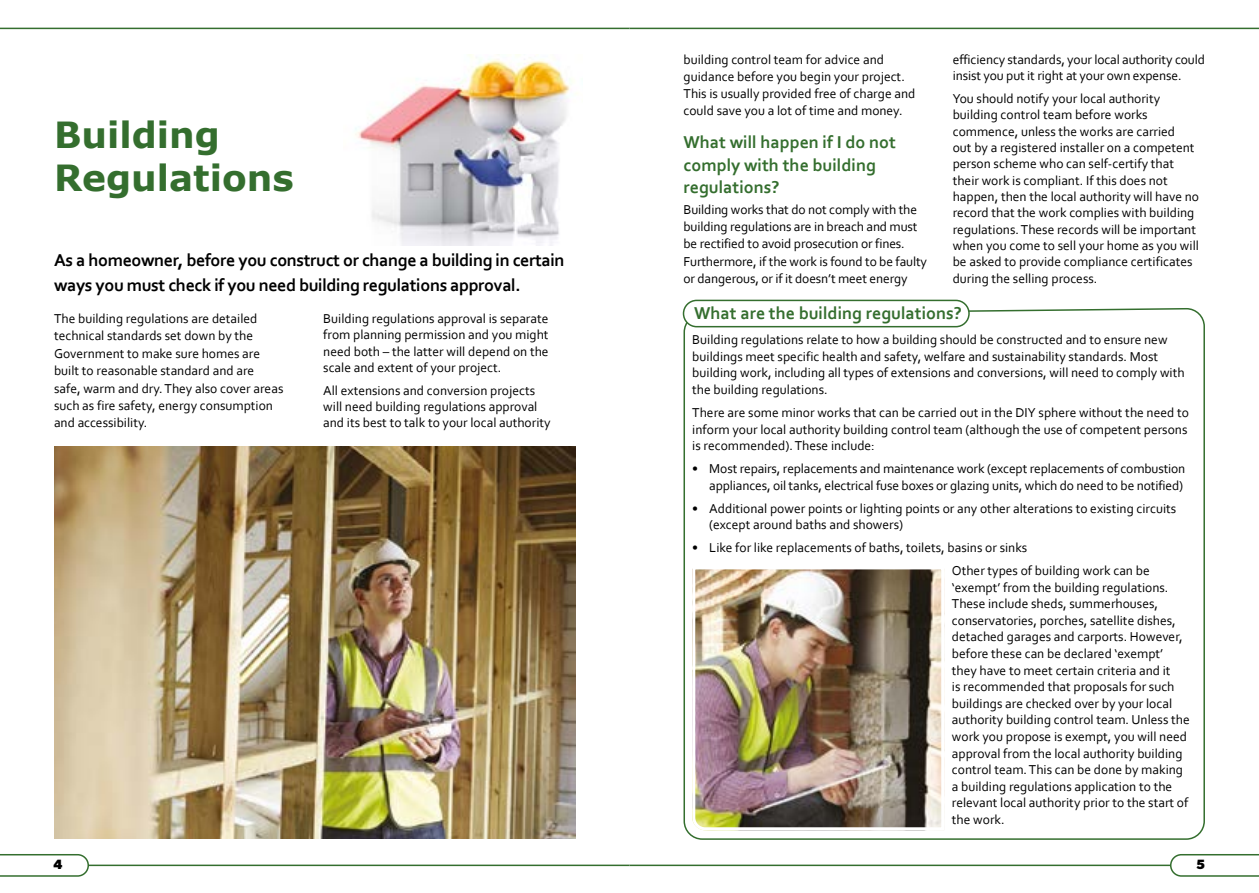
<style>
.page{position:relative;width:1259px;height:893px;background:#fff}
.page>*{position:absolute;margin:0;border:0;box-sizing:border-box;transform-origin:0 0}
.Section_Heads{font:700 36px/43.2px "Verdana";color:#346e2e}
.Sub_Heads{font:700 18px/24.9px "Corbel";letter-spacing:-.02em;color:#000}
.Sub_Heads-2{font:700 18px/22.5px "Corbel";color:#346e2e}
.Body{font:13.5px/16.6px "Corbel";color:#000}
.Bullet{font:13.5px/16.6px "Corbel";color:#000;text-align:right}
.Body_20{font:13.5px/17.1px "Corbel";letter-spacing:-.01em;color:#000}
.t1{font:700 13.5px "Gibson";color:#000}
</style>
<div class="page">
<hr style="left:0;top:28px;width:629px;height:1px;background:#346e2e">
<hr style="left:629px;top:28px;width:630px;height:1px;background:#346e2e">
<hr style="left:0;top:865px;width:629px;height:1px;background:#346e2e">
<hr style="left:629px;top:865px;width:630px;height:1px;background:#346e2e">
<svg style="left:0;top:854px;width:90px;height:23px"></svg>
<svg style="left:1169px;top:854px;width:90px;height:23px"></svg>
<img style="left:355px;top:54px;width:223px;height:191px">
<img style="left:54px;top:446px;width:521px;height:393px">
<svg style="left:683px;top:309px;width:522px;height:531px"></svg>
<div style="left:683px;top:300px;width:286px;height:27px;background:#fff;border-radius:13px"></div>
<div style="left:683px;top:300px;width:286px;height:27px;border:2px solid #346e2e;border-radius:13px"></div>
<img style="left:691px;top:565px;width:254px;height:267px">
<h2 class="Section_Heads" style="left:54px;top:114px;width:241px">Building<br>Regulations</h2>
<h3 class="Sub_Heads" style="left:54px;top:247px;width:512px">As a homeowner, before you construct or change a building in certain ways you must check if you need building regulations approval.</h3>
<p class="Body" style="left:54px;top:309px;width:231px;line-height:17.4px">The building regulations are detailed technical standards set down by the Government to make sure homes are built to reasonable standard and are safe, warm and dry. They also cover areas such as fire safety, energy consumption and accessibility.</p>
<p class="Body" style="left:323px;top:310px;width:227px;text-align:justify">Building regulations approval is separate from planning permission and you might need both – the latter will depend on the scale and extent of your project.</p>
<p class="Body" style="left:323px;top:382px;width:229px">All extensions and conversion projects will need building regulations approval and its best to talk to your local authority</p>
<p class="Body" style="left:683px;top:51px;width:233px;line-height:17.1px">building control team for advice and guidance before you begin your project.<br>This is usually provided free of charge and could save you a lot of time and money.</p>
<h3 class="Sub_Heads-2" style="left:683px;top:131px;width:214px">What will happen if I do not comply with the building regulations?</h3>
<p class="Body_20" style="left:683px;top:201px;width:245px">Building works that do not comply with the building regulations are in breach and must be rectified to avoid prosecution or fines.<br>Furthermore, if the work is found to be faulty or dangerous, or if it doesn’t meet energy</p>
<p class="Body_20" style="left:952px;top:51px;width:254px;line-height:16.4px">efficiency standards, your local authority could insist you put it right at your own expense.</p>
<p class="Body" style="left:952px;top:90px;width:248px">You should notify your local authority building control team before works commence, unless the works are carried<br>out by a registered installer on a competent person scheme who can self-certify that their work is compliant. If this does not happen, then the local authority will have no record that the work complies with building regulations. These records will be important when you come to sell your home as you will be asked to provide compliance certificates during the selling process.</p>
<h3 class="Sub_Heads-2" style="left:694px;top:301px;width:269px">What are the building regulations?</h3>
<p class="Body" style="left:692px;top:331px;width:494px">Building regulations relate to how a building should be constructed and to ensure new buildings meet specific health and safety, welfare and sustainability standards. Most building work, including all types of extensions and conversions, will need to comply with the building regulations.</p>
<p class="Body" style="left:692px;top:404px;width:498px;text-align:justify">There are some minor works that can be carried out in the DIY sphere without the need to inform your local authority building control team (although the use of competent persons is recommended). These include:</p>
<p class="Bullet" style="left:692px;top:460px;width:494px">• Most repairs, replacements and maintenance work (except replacements of combustion appliances, oil tanks, electrical fuse boxes or glazing units, which do need to be notified)</p>
<p class="Bullet" style="left:709px;top:499px;width:468px;text-align:left;text-indent:-17px">• Additional power points or lighting points or any other alterations to existing circuits (except around baths and showers)</p>
<p class="Bullet" style="left:692px;top:539px;width:337px">• Like for like replacements of baths, toilets, basins or sinks</p>
<p class="Body" style="left:952px;top:562px;width:239px">Other types of building work can be ‘exempt’ from the building regulations.<br>These include sheds, summerhouses, conservatories, porches, satellite dishes, detached garages and carports. However, before these can be declared ‘exempt’ they have to meet certain criteria and it<br>is recommended that proposals for such buildings are checked over by your local authority building control team. Unless the work you propose is exempt, you will need approval from the local authority building control team. This can be done by making a building regulations application to the relevant local authority prior to the start of the work.</p>
<p class="t1" style="left:53px;top:856px;width:10px">4</p>
<p class="t1" style="left:1196px;top:856px;width:10px">5</p>
</div>
